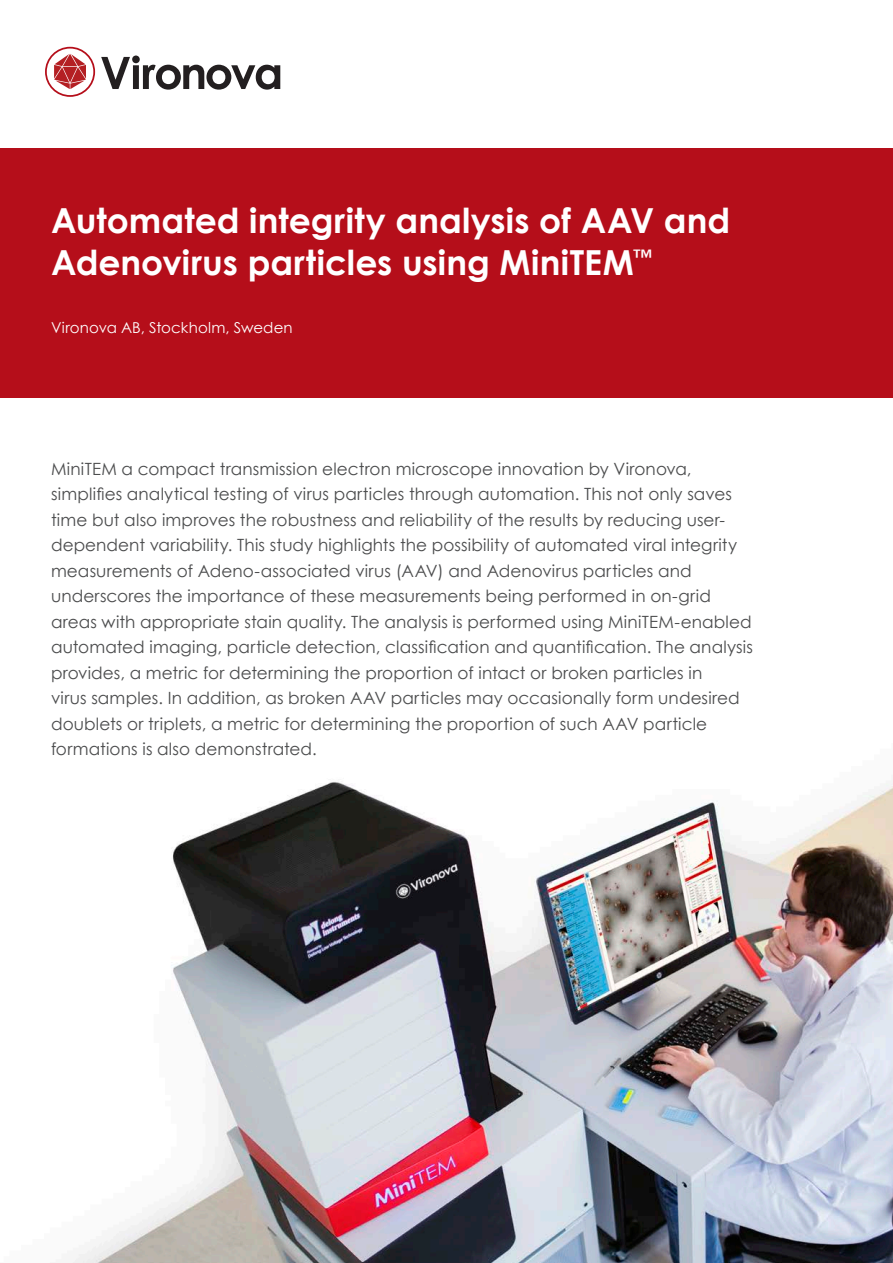
<style>
.page{position:relative;width:893px;height:1263px;background:#fff}
.page>*{position:absolute;margin:0;border:0;box-sizing:border-box;transform-origin:0 0}
.t1{font:700 34.5px/42px "Century Gothic";letter-spacing:.005em;color:#fff}
.t2{font:16.8px/25.5px "Century Gothic";letter-spacing:.005em;color:#4b4c4d}
.t3{font:15px "Century Gothic";letter-spacing:.01em;color:#fff}
</style>
<div class="page">
<img style="left:72px;top:782px;width:821px;height:481px">
<div style="left:0;top:148px;width:893px;height:250px;background:#b50e1a"></div>
<svg style="left:101px;top:56px;width:179px;height:34px"></svg>
<svg style="left:45px;top:47px;width:50px;height:50px"></svg>
<h1 class="t1" style="left:51px;top:199px;width:681px">Automated integrity analysis of AAV and<br>Adenovirus particles using MiniTEM<sup>™</sup></h1>
<p class="t3" style="left:51px;top:319px;width:243px">Vironova AB, Stockholm, Sweden</p>
<p class="t2" style="left:51px;top:456px;width:703px">MiniTEM a compact transmission electron microscope innovation by Vironova, simplifies analytical testing of virus particles through automation. This not only saves time but also improves the robustness and reliability of the results by reducing user&shy;dependent variability. This study highlights the possibility of automated viral integrity measurements of Adeno-associated virus (AAV) and Adenovirus particles and underscores the importance of these measurements being performed in on-grid areas with appropriate stain quality. The analysis is performed using MiniTEM-enabled automated imaging, particle detection, classification and quantification. The analysis provides, a metric for determining the proportion of intact or broken particles in<br>virus samples. In addition, as broken AAV particles may occasionally form undesired doublets or triplets, a metric for determining the proportion of such AAV particle formations is also demonstrated.</p>
</div>
